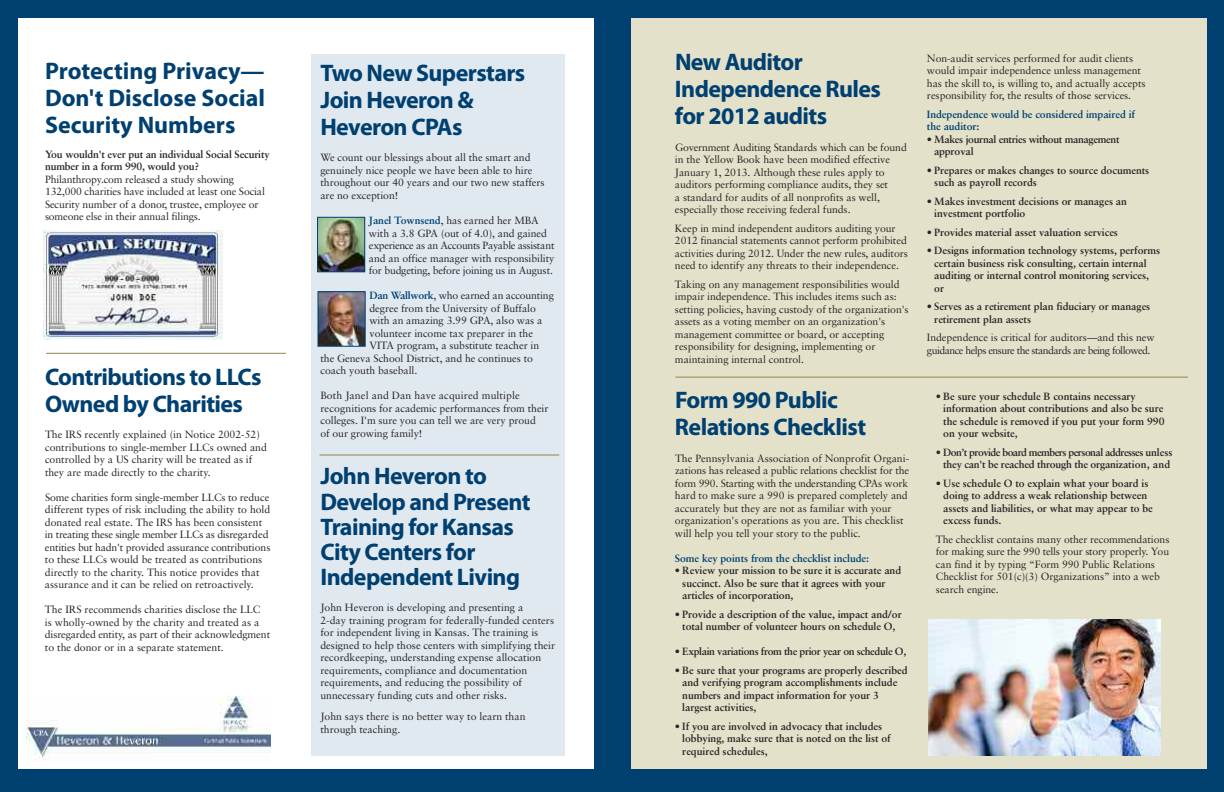
<style>
.page{position:relative;width:1224px;height:792px;background:#004071}
.page>*{position:absolute;margin:0;border:0;box-sizing:border-box;transform-origin:0 0}
.t1{font:700 24px/27px "Myriad Pro";letter-spacing:-.025em;color:#004071}
.t2{font:10.5px/12.5px "Sabon";letter-spacing:-.005em;color:#272627}
.t3{font:700 10.5px/12.5px "Sabon";letter-spacing:-.005em;color:#272627}
.t4{font:10.5px/12.5px "Sabon";letter-spacing:-.05em;color:#272627}
.t5{font:700 10.5px/12.5px "Sabon";letter-spacing:-.005em;color:#004071}
.t6{font:700 10.5px "Sabon";letter-spacing:-.035em;color:#272627}
.t7{font:700 10.5px/12.5px "Sabon";letter-spacing:-.03em;color:#272627}
.s1{font-weight:700;color:#004071}
</style>
<div class="page">
<div style="left:631px;top:18px;width:575px;height:750px;background:#e4e1ca"></div>
<div style="left:18px;top:18px;width:575px;height:750px;background:#fff"></div>
<div style="left:311px;top:54px;width:253px;height:702px;background:#e1e9f0"></div>
<img style="left:27px;top:697px;width:243px;height:64px">
<img style="left:44px;top:230px;width:178px;height:109px">
<hr style="left:46px;top:353px;width:240px;height:1px;background:#92854a">
<hr style="left:320px;top:455px;width:239px;height:1px;background:#92854a">
<hr style="left:675px;top:377px;width:513px;height:1px;background:#92854a">
<img style="left:928px;top:620px;width:233px;height:136px">
<img style="left:319px;top:219px;width:44px;height:51px">
<div style="left:317px;top:217px;width:48px;height:55px;border:1px solid #004071"></div>
<img style="left:320px;top:293px;width:43px;height:51px">
<div style="left:318px;top:291px;width:47px;height:55px;border:1px solid #004071"></div>
<h1 class="t1" style="left:45px;top:59px;width:222px;text-align:justify">Protecting Privacy— Don't Disclose Social Security Numbers</h1>
<p class="t3" style="left:45px;top:148px;width:226px">You wouldn't ever put an individual Social Security number in a form 990, would you?</p>
<p class="t2" style="left:45px;top:173px;width:221px">Philanthropy.com released a study showing 132,000 charities have included at least one Social Security number of a donor, trustee, employee or someone else in their annual filings.</p>
<h1 class="t1" style="left:45px;top:365px;width:218px">Contributions to LLCs<br>Owned by Charities</h1>
<p class="t2" style="left:45px;top:429px;width:223px">The IRS recently explained (in Notice 2002-52) contributions to single-member LLCs owned and controlled by a US charity will be treated as if they are made directly to the charity.</p>
<p class="t2" style="left:45px;top:491px;width:227px">Some charities form single-member LLCs to reduce different types of risk including the ability to hold donated real estate. The IRS has been consistent in treating these single member LLCs as disregarded entities but hadn't provided assurance contributions to these LLCs would be treated as contributions directly to the charity. This notice provides that assurance and it can be relied on retroactively.</p>
<p class="t2" style="left:45px;top:604px;width:227px">The IRS recommends charities disclose the LLC<br>is wholly-owned by the charity and treated as a disregarded entity, as part of their acknowledgment to the donor or in a separate statement.</p>
<h1 class="t1" style="left:320px;top:61px;width:206px">Two New Superstars<br>Join Heveron &amp;<br>Heveron CPAs</h1>
<p class="t2" style="left:320px;top:152px;width:226px">We count our blessings about all the smart and genuinely nice people we have been able to hire throughout our 40 years and our two new staffers are no exception!</p>
<p class="t2" style="left:369px;top:215px;width:187px"><span class="s1">Janel Townsend</span>, has earned her MBA with a 3.8 GPA (out of 4.0), and gained experience as an Accounts Payable assistant and an office manager with responsibility for budgeting, before joining us in August.</p>
<p class="t2" style="left:369px;top:290px;width:186px"><span class="s1">Dan Wallwork</span>, who earned an accounting</p>
<p class="t2" style="left:369px;top:302px;width:168px">degree from the University of Buffalo</p>
<p class="t2" style="left:369px;top:315px;width:174px">with an amazing 3.99 GPA, also was a</p>
<p class="t2" style="left:369px;top:327px;width:165px">volunteer income tax preparer in the</p>
<p class="t2" style="left:369px;top:340px;width:171px">VITA program, a substitute teacher in</p>
<p class="t2" style="left:320px;top:352px;width:214px">the Geneva School District, and he continues to</p>
<p class="t2" style="left:320px;top:365px;width:98px">coach youth baseball.</p>
<p class="t2" style="left:320px;top:390px;width:230px">Both Janel and Dan have acquired multiple recognitions for academic performances from their colleges. I'm sure you can tell we are very proud<br>of our growing family!</p>
<h1 class="t1" style="left:320px;top:466px;width:212px;line-height:25px">John Heveron to<br>Develop and Present<br>Training for Kansas<br>City Centers for<br>Independent Living</h1>
<p class="t2" style="left:320px;top:602px;width:236px">John Heveron is developing and presenting a<br>2-day training program for federally-funded centers for independent living in Kansas. The training is designed to help those centers with simplifying their recordkeeping, understanding expense allocation requirements, compliance and documentation requirements, and reducing the possibility of unnecessary funding cuts and other risks.</p>
<p class="t2" style="left:320px;top:711px;width:207px">John says there is no better way to learn than through teaching.</p>
<h1 class="t1" style="left:675px;top:50px;width:207px">New Auditor<br>Independence Rules for 2012 audits</h1>
<p class="t2" style="left:675px;top:142px;width:233px">Government Auditing Standards which can be found in the Yellow Book have been modified effective January 1, 2013. Although these rules apply to auditors performing compliance audits, they set<br>a standard for audits of all nonprofits as well, especially those receiving federal funds.</p>
<p class="t2" style="left:675px;top:223px;width:234px">Keep in mind independent auditors auditing your 2012 financial statements cannot perform prohibited activities during 2012. Under the new rules, auditors need to identify any threats to their independence.</p>
<p class="t2" style="left:675px;top:279px;width:235px">Taking on any management responsibilities would impair independence. This includes items such as: setting policies, having custody of the organization's assets as a voting member on an organization's management committee or board, or accepting responsibility for designing, implementing or maintaining internal control.</p>
<h1 class="t1" style="left:675px;top:388px;width:193px">Form 990 Public<br>Relations Checklist</h1>
<p class="t2" style="left:675px;top:453px;width:236px">The Pennsylvania Association of Nonprofit Organi&shy;zations has released a public relations checklist for the form 990. Starting with the understanding CPAs work hard to make sure a 990 is prepared completely and accurately but they are not as familiar with your organization's operations as you are. This checklist will help you tell your story to the public.</p>
<p class="t5" style="left:675px;top:553px;width:196px">Some key points from the checklist include:</p>
<p class="t3" style="left:682px;top:565px;width:220px;text-indent:-7px">• Review your mission to be sure it is accurate and succinct. Also be sure that it agrees with your articles of incorporation,</p>
<p class="t3" style="left:675px;top:609px;width:228px;text-align:center">• Provide a description of the value, impact and/or total number of volunteer hours on schedule O,</p>
<p class="t6" style="left:675px;top:647px;width:233px">• Explain variations from the prior year on schedule O,</p>
<p class="t3" style="left:682px;top:665px;width:227px;text-indent:-7px">• Be sure that your programs are properly described and verifying program accomplishments include numbers and impact information for your 3 largest activities,</p>
<p class="t3" style="left:682px;top:721px;width:210px;text-indent:-7px">• If you are involved in advocacy that includes lobbying, make sure that is noted on the list of required schedules,</p>
<p class="t2" style="left:927px;top:53px;width:220px">Non-audit services performed for audit clients would impair independence unless management has the skill to, is willing to, and actually accepts responsibility for, the results of those services.</p>
<p class="t5" style="left:927px;top:109px;width:210px">Independence would be considered impaired if the auditor:</p>
<p class="t7" style="left:934px;top:134px;width:187px;text-indent:-7px">• Makes journal entries without management approval</p>
<p class="t3" style="left:934px;top:165px;width:217px;text-indent:-7px">• Prepares or makes changes to source documents such as payroll records</p>
<p class="t3" style="left:934px;top:196px;width:194px;text-indent:-7px">• Makes investment decisions or manages an investment portfolio</p>
<p class="t3" style="left:927px;top:227px;width:193px">• Provides material asset valuation services</p>
<p class="t3" style="left:934px;top:245px;width:227px;text-indent:-7px">• Designs information technology systems, performs certain business risk consulting, certain internal auditing or internal control monitoring services, or</p>
<p class="t3" style="left:934px;top:301px;width:218px;text-indent:-7px">• Serves as a retirement plan fiduciary or manages retirement plan assets</p>
<p class="t4" style="left:927px;top:332px;width:229px">Independence is critical for auditors—and this new guidance helps ensure the standards are being followed.</p>
<p class="t3" style="left:943px;top:391px;width:223px;text-indent:-7px">• Be sure your schedule B contains necessary information about contributions and also be sure the schedule is removed if you put your form 990 on your website,</p>
<p class="t3" style="left:936px;top:447px;width:238px;text-align:center">• Don’t provide board members personal addresses unless they can't be reached through the organization, and</p>
<p class="t3" style="left:943px;top:478px;width:211px;text-indent:-7px">• Use schedule O to explain what your board is doing to address a weak relationship between assets and liabilities, or what may appear to be excess funds.</p>
<p class="t2" style="left:936px;top:534px;width:235px">The checklist contains many other recommendations for making sure the 990 tells your story properly. You can find it by typing “Form 990 Public Relations Checklist for 501(c)(3) Organizations” into a web search engine.</p>
</div>
